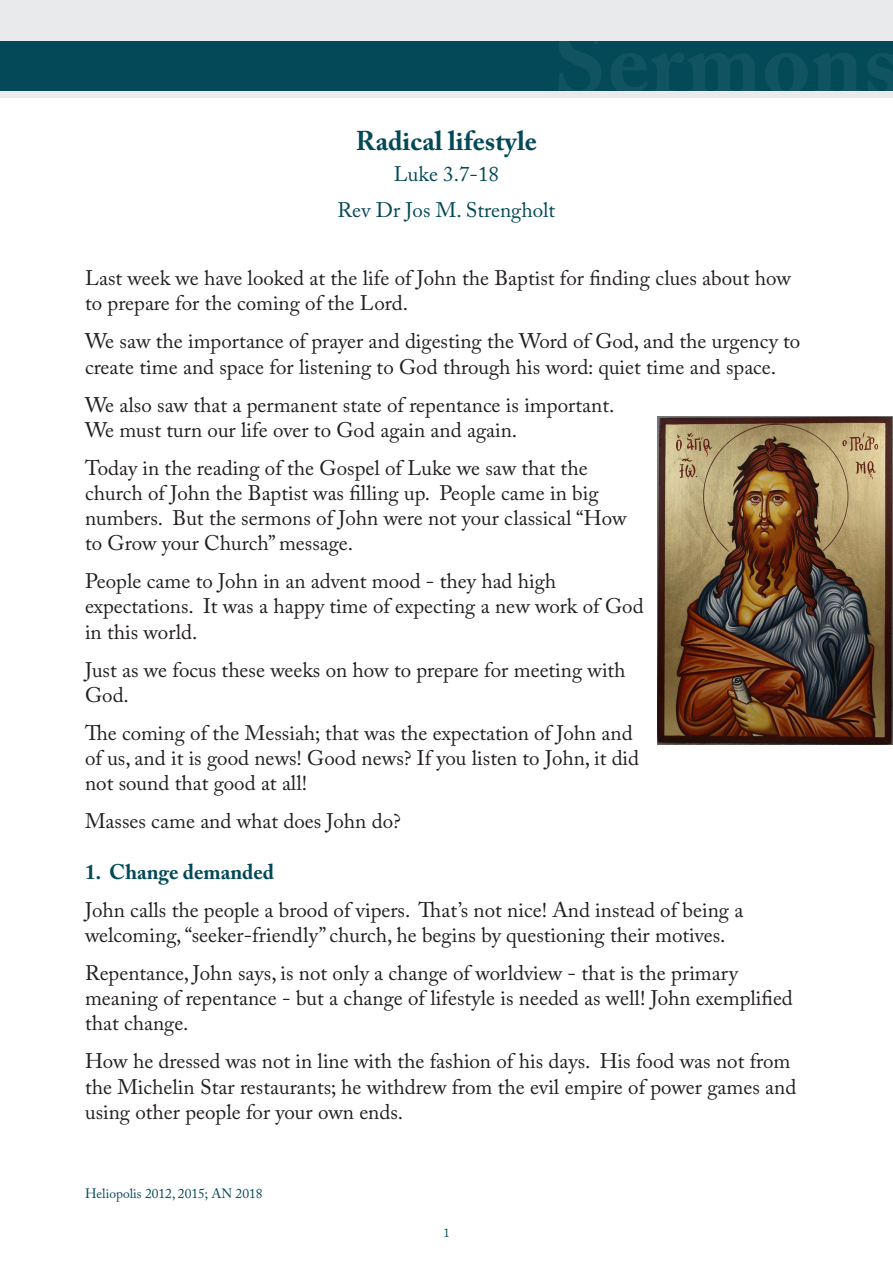
<style>
.page{position:relative;width:893px;height:1263px;background:#fff}
.page>*{position:absolute;margin:0;border:0;box-sizing:border-box;transform-origin:0 0}
.t1{font:700 27px "Adobe Caslon Pro";color:#034958}
.t2{font:21px/25.2px "Adobe Caslon Pro";color:#231f20}
.t3{font:21px/36.8px "Adobe Caslon Pro";color:#034958;text-align:center}
.t4{font:700 21px "Adobe Caslon Pro";color:#034958}
.t5{font:13.5px "Adobe Caslon Pro";color:#034958}
.t6{font:12px "Bookman Old Style";color:#034958}
</style>
<div class="page">
<div style="left:0;top:0;width:893px;height:97px;background:#e9eaeb"></div>
<div style="left:0;top:41px;width:893px;height:50px;background:#034958"></div>
<img style="left:658px;top:416px;width:235px;height:328px">
<p class="t1" style="left:356px;top:125px;width:183px">Radical lifestyle</p>
<p class="t3" style="left:338px;top:155px;width:219px">Luke 3.7-18<br>Rev Dr Jos M. Strengholt</p>
<p class="t2" style="left:85px;top:265px;width:707px">Last week we have looked at the life of John the Baptist for finding clues about how to prepare for the coming of the Lord.</p>
<p class="t2" style="left:85px;top:328px;width:717px">We saw the importance of prayer and digesting the Word of God, and the urgency to create time and space for listening to God through his word: quiet time and space.</p>
<p class="t2" style="left:85px;top:392px;width:531px">We also saw that a permanent state of repentance is important.<br>We must turn our life over to God again and again.</p>
<p class="t2" style="left:85px;top:455px;width:543px">Today in the reading of the Gospel of Luke we saw that the church of John the Baptist was filling up. People came in big numbers. But the sermons of John were not your classical “How to Grow your Church” message.</p>
<p class="t2" style="left:85px;top:568px;width:560px">People came to John in an advent mood - they had high expectations. It was a happy time of expecting a new work of God in this world.</p>
<p class="t2" style="left:85px;top:657px;width:542px">Just as we focus these weeks on how to prepare for meeting with<br>God.</p>
<p class="t2" style="left:85px;top:720px;width:556px">The coming of the Messiah; that was the expectation of John and of us, and it is good news! Good news? If you listen to John, it did not sound that good at all!</p>
<p class="t2" style="left:85px;top:808px;width:317px">Masses came and what does John do?</p>
<p class="t4" style="left:85px;top:859px;width:191px">1. Change demanded</p>
<p class="t2" style="left:85px;top:897px;width:660px">John calls the people a brood of vipers. That’s not nice! And instead of being a welcoming, “seeker-friendly” church, he begins by questioning their motives.</p>
<p class="t2" style="left:85px;top:960px;width:709px">Repentance, John says, is not only a change of worldview - that is the primary meaning of repentance - but a change of lifestyle is needed as well! John exemplified that change.</p>
<p class="t2" style="left:85px;top:1048px;width:713px">How he dressed was not in line with the fashion of his days. His food was not from the Michelin Star restaurants; he withdrew from the evil empire of power games and using other people for your own ends.</p>
<p class="t5" style="left:85px;top:1185px;width:179px">Heliopolis 2012, 2015; AN 2018</p>
<p class="t6" style="left:443px;top:1225px;width:9px">1</p>
</div>
